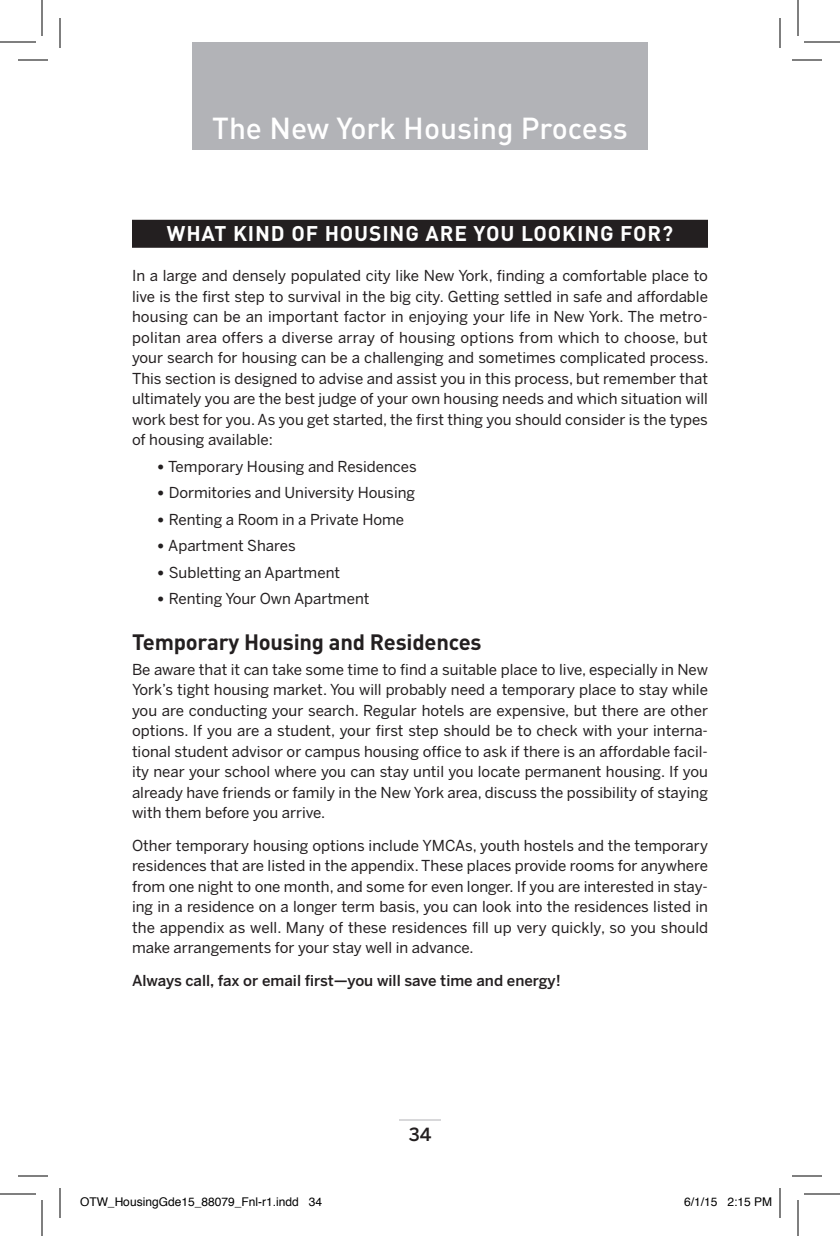
<style>
.page{position:relative;width:840px;height:1236px;background:#fff}
.page>*{position:absolute;margin:0;border:0;box-sizing:border-box;transform-origin:0 0}
.Section_Heading-L1{font:500 30px "DIN";color:#fff}
.Subhead-L3{font:700 22px "DIN";letter-spacing:-.01em;color:#231f20}
.Headings_w_Rule-L2{font:700 21px "DIN";letter-spacing:.04em;color:#fff}
.t1{font:500 18px "Benton Sans";color:#231f20}
.Text_1st_para{font:15px/20.4px "Benton Sans";color:#231f20;text-align:justify}
.Text_main{font:15px/20.4px "Benton Sans";color:#231f20;text-align:justify}
.Text_indented{font:15px "Benton Sans";color:#231f20}
.Text_main-2{font:500 15px "Benton Sans";color:#231f20}
.t2{font:12px "Helvetica";color:#000}
.s1{font-size:20px}
</style>
<div class="page">
<hr style="left:399px;top:1120px;width:42px;height:1px;background:#b2b3b7">
<div style="left:192px;top:42px;width:456px;height:108px;background:#b2b3b7"></div>
<div style="left:132px;top:220px;width:576px;height:28px;background:#231f20"></div>
<hr style="left:18px;top:60px;width:30px;height:1px;background:#000">
<hr style="left:792px;top:60px;width:30px;height:1px;background:#000">
<hr style="left:18px;top:1176px;width:30px;height:1px;background:#000">
<hr style="left:792px;top:1176px;width:30px;height:1px;background:#000">
<hr style="left:60px;top:18px;width:1px;height:30px;background:#000">
<hr style="left:60px;top:1188px;width:1px;height:30px;background:#000">
<hr style="left:780px;top:18px;width:1px;height:30px;background:#000">
<hr style="left:780px;top:1188px;width:1px;height:30px;background:#000">
<hr style="left:0;top:42px;width:36px;height:1px;background:#000">
<hr style="left:804px;top:42px;width:36px;height:1px;background:#000">
<hr style="left:0;top:1194px;width:36px;height:1px;background:#000">
<hr style="left:804px;top:1194px;width:36px;height:1px;background:#000">
<hr style="left:42px;top:0;width:1px;height:36px;background:#000">
<hr style="left:42px;top:1200px;width:1px;height:36px;background:#000">
<hr style="left:798px;top:0;width:1px;height:36px;background:#000">
<hr style="left:798px;top:1200px;width:1px;height:36px;background:#000">
<p class="Section_Heading-L1" style="left:212px;top:109px;width:417px">The New York Housing Process</p>
<p class="Headings_w_Rule-L2" style="left:167px;top:219px;width:508px">WHAT KIND OF HOUSING ARE YOU LOOKING FOR?</p>
<p class="Text_1st_para" style="left:132px;top:266px;width:578px">In a large and densely populated city like New York, finding a comfortable place to live is the first step to survival in the big city. Getting settled in safe and affordable housing can be an important factor in enjoying your life in New York. The metro&shy;politan area offers a diverse array of housing options from which to choose, but your search for housing can be a challenging and sometimes complicated process.<br>This section is designed to advise and assist you in this process, but remember that ultimately you are the best judge of your own housing needs and which situation will work best for you. As you get started, the first thing you should consider is the types of housing available:</p>
<p class="Text_indented" style="left:156px;top:458px;width:262px"><span class="s1">•</span> Temporary Housing and Residences</p>
<p class="Text_indented" style="left:156px;top:484px;width:261px"><span class="s1">•</span> Dormitories and University Housing</p>
<p class="Text_indented" style="left:156px;top:511px;width:250px"><span class="s1">•</span> Renting a Room in a Private Home</p>
<p class="Text_indented" style="left:156px;top:537px;width:141px"><span class="s1">•</span> Apartment Shares</p>
<p class="Text_indented" style="left:156px;top:564px;width:186px"><span class="s1">•</span> Subletting an Apartment</p>
<p class="Text_indented" style="left:156px;top:590px;width:215px"><span class="s1">•</span> Renting Your Own Apartment</p>
<p class="Subhead-L3" style="left:132px;top:628px;width:351px">Temporary Housing and Residences</p>
<p class="Text_1st_para" style="left:132px;top:659px;width:578px">Be aware that it can take some time to find a suitable place to live, especially in New York’s tight housing market. You will probably need a temporary place to stay while you are conducting your search. Regular hotels are expensive, but there are other options. If you are a student, your first step should be to check with your interna&shy;tional student advisor or campus housing office to ask if there is an affordable facil&shy;ity near your school where you can stay until you locate permanent housing. If you already have friends or family in the New York area, discuss the possibility of staying with them before you arrive.</p>
<p class="Text_main" style="left:132px;top:835px;width:578px">Other temporary housing options include YMCAs, youth hostels and the temporary residences that are listed in the appendix. These places provide rooms for anywhere from one night to one month, and some for even longer. If you are interested in stay&shy;ing in a residence on a longer term basis, you can look into the residences listed in the appendix as well. Many of these residences fill up very quickly, so you should make arrangements for your stay well in advance.</p>
<p class="Text_main-2" style="left:132px;top:972px;width:430px">Always call, fax or email first—you will save time and energy!</p>
<p class="t1" style="left:409px;top:1124px;width:24px">34</p>
<p class="t2" style="left:80px;top:1193px;width:244px">OTW_HousingGde15_88079_Fnl-r1.indd 34</p>
<p class="t2" style="left:684px;top:1193px;width:90px">6/1/15 2:15 PM</p>
</div>
